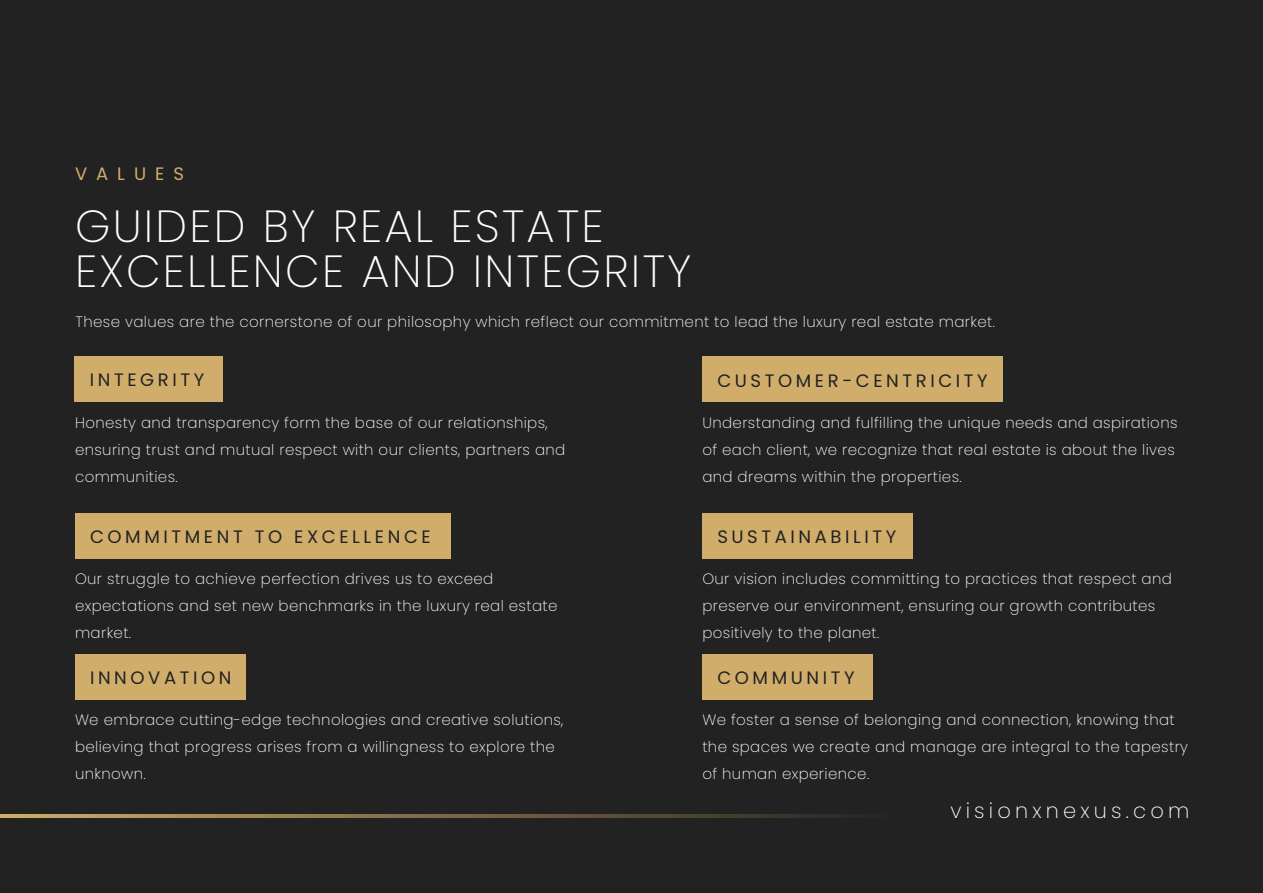
<style>
.page{position:relative;width:1263px;height:893px;background:#222}
.page>*{position:absolute;margin:0;border:0;box-sizing:border-box;transform-origin:0 0}
.t1{font:200 45px/45px "Poppins";letter-spacing:.05em;color:#fff}
.t2{font:200 21px "Poppins";letter-spacing:.2em;color:#fff}
.t3{font:18px "Poppins";letter-spacing:.2em;color:#222}
.t4{font:18px "Poppins";letter-spacing:.5em;color:#d0ad6a}
.t5{font:200 15px/27px "Poppins";letter-spacing:.025em;color:#fff}
</style>
<div class="page">
<div style="left:702px;top:357px;width:301px;height:45px;background:#d0ad6a"></div>
<div style="left:702px;top:654px;width:171px;height:45px;background:#d0ad6a"></div>
<div style="left:702px;top:514px;width:211px;height:45px;background:#d0ad6a"></div>
<svg style="left:0;top:815px;width:848px;height:3px;background:#7e6b47"></svg>
<div style="left:75px;top:357px;width:148px;height:45px;background:#d0ad6a"></div>
<div style="left:75px;top:654px;width:171px;height:45px;background:#d0ad6a"></div>
<div style="left:75px;top:514px;width:375px;height:45px;background:#d0ad6a"></div>
<p class="t4" style="left:75px;top:163px;width:111px">VALUES</p>
<h1 class="t1" style="left:75px;top:204px;width:618px">GUIDED BY REAL ESTATE<br>EXCELLENCE AND INTEGRITY</h1>
<p class="t5" style="left:76px;top:308px;width:921px">These values are the cornerstone of our philosophy which reflect our commitment to lead the luxury real estate market.</p>
<p class="t3" style="left:90px;top:370px;width:116px">INTEGRITY</p>
<p class="t3" style="left:717px;top:371px;width:272px">CUSTOMER-CENTRICITY</p>
<p class="t5" style="left:75px;top:410px;width:492px">Honesty and transparency form the base of our relationships, ensuring trust and mutual respect with our clients, partners and communities.</p>
<p class="t5" style="left:702px;top:410px;width:477px">Understanding and fulfilling the unique needs and aspirations of each client, we recognize that real estate is about the lives and dreams within the properties.</p>
<p class="t3" style="left:90px;top:526px;width:342px">COMMITMENT TO EXCELLENCE</p>
<p class="t3" style="left:717px;top:526px;width:181px">SUSTAINABILITY</p>
<p class="t5" style="left:75px;top:565px;width:484px">Our struggle to achieve perfection drives us to exceed expectations and set new benchmarks in the luxury real estate market.</p>
<p class="t5" style="left:702px;top:565px;width:471px">Our vision includes committing to practices that respect and preserve our environment, ensuring our growth contributes positively to the planet.</p>
<p class="t3" style="left:90px;top:668px;width:143px">INNOVATION</p>
<p class="t3" style="left:717px;top:668px;width:139px">COMMUNITY</p>
<p class="t5" style="left:75px;top:707px;width:490px">We embrace cutting-edge technologies and creative solutions, believing that progress arises from a willingness to explore the unknown.</p>
<p class="t5" style="left:702px;top:707px;width:487px">We foster a sense of belonging and connection, knowing that the spaces we create and manage are integral to the tapestry of human experience.</p>
<h2 class="t2" style="left:950px;top:798px;width:241px">visionxnexus.com</h2>
</div>
